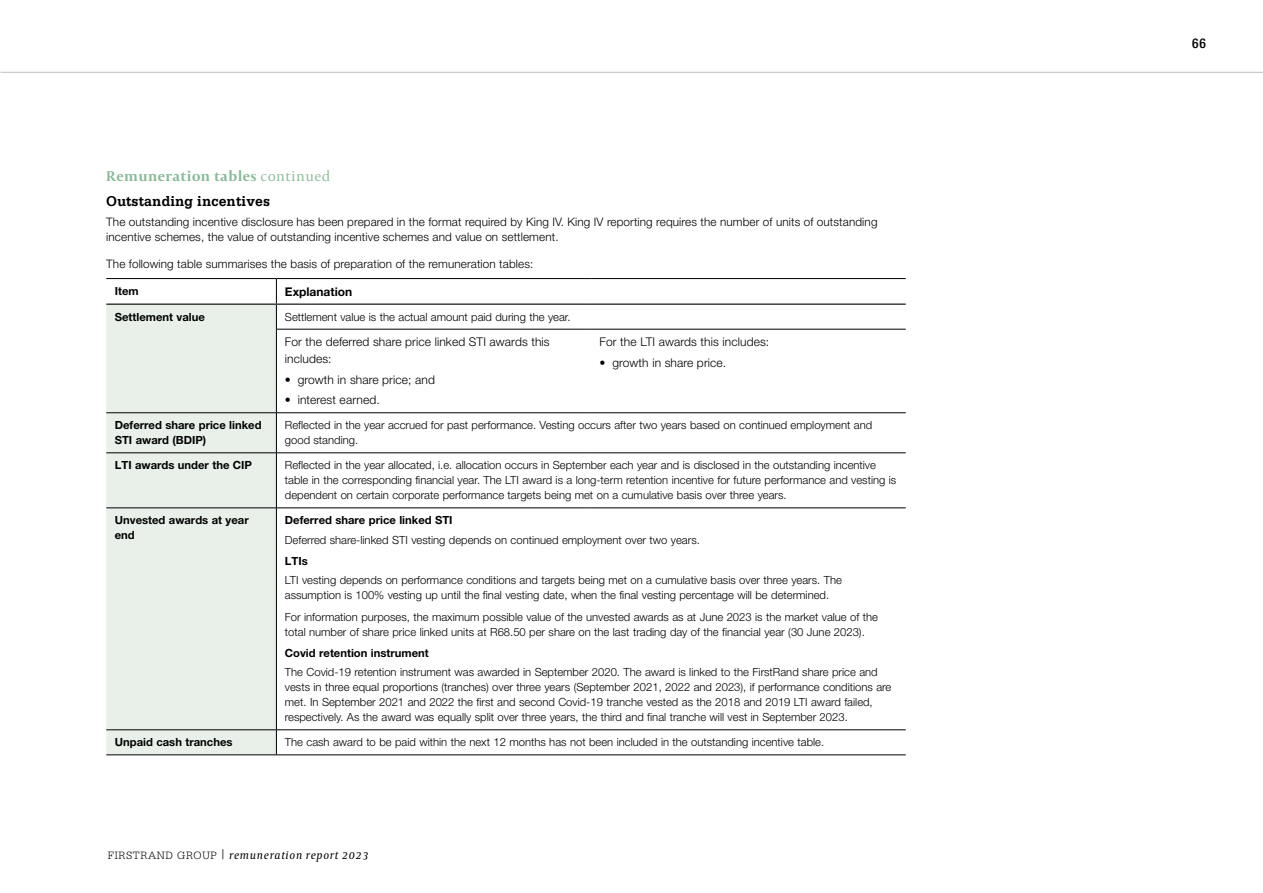
<style>
.page{position:relative;width:1263px;height:893px;background:#fff}
.page>*{position:absolute;margin:0;border:0;box-sizing:border-box;transform-origin:0 0}
.t1{font:700 15px "Capitolium 2";letter-spacing:.03em;color:#86ba95}
.t2{font:700 15px "Serifa Std";letter-spacing:.005em;color:#000;scale:.94 1}
.t3{font:500 condensed 13.5px "Helvetica Neue LT Std";color:#000}
.t4{font:300 12px/16.5px "Helvetica Neue LT Std";letter-spacing:.01em;color:#000}
.t5{font:700 12px "Helvetica Neue LT Std";color:#000}
.t6{font:300 11.7px/15.8px "Helvetica Neue LT Std";letter-spacing:.01em;color:#000}
.t7{font:300 11.25px/15px "Helvetica Neue LT Std";color:#000}
.t8{font:700 11.25px/15px "Helvetica Neue LT Std";color:#000}
.t9{font:italic 11.25px "Capitolium News 2";letter-spacing:.06em;color:#000}
.s1{font-weight:300}
.s2{font-family:"Serifa Std";font-weight:300;font-style:normal}
.s3{font-family:"Helvetica Neue LT Std";font-weight:300;font-style:normal;font-stretch:condensed;font-size:13.5px}
</style>
<div class="page">
<hr style="left:0;top:72px;width:1263px;height:1px;background:#bcbec0">
<div style="left:106px;top:305px;width:170px;height:450px;background:#e9f0ea"></div>
<hr style="left:276px;top:329px;width:315px;height:1px;background:#000">
<hr style="left:591px;top:329px;width:315px;height:1px;background:#000">
<hr style="left:276px;top:412px;width:315px;height:1px;background:#000">
<hr style="left:591px;top:412px;width:315px;height:1px;background:#000">
<hr style="left:276px;top:453px;width:315px;height:1px;background:#000">
<hr style="left:591px;top:453px;width:315px;height:1px;background:#000">
<hr style="left:276px;top:508px;width:315px;height:1px;background:#000">
<hr style="left:591px;top:508px;width:315px;height:1px;background:#000">
<hr style="left:276px;top:729px;width:315px;height:1px;background:#000">
<hr style="left:591px;top:729px;width:315px;height:1px;background:#000">
<hr style="left:276px;top:755px;width:315px;height:1px;background:#000">
<hr style="left:591px;top:755px;width:315px;height:1px;background:#000">
<hr style="left:106px;top:278px;width:170px;height:1px;background:#000">
<hr style="left:276px;top:278px;width:315px;height:1px;background:#000">
<hr style="left:591px;top:278px;width:315px;height:1px;background:#000">
<svg style="left:276px;top:279px;width:1px;height:50px"></svg>
<hr style="left:276px;top:329px;width:1px;height:84px;background:#000">
<hr style="left:276px;top:413px;width:1px;height:40px;background:#000">
<hr style="left:276px;top:453px;width:1px;height:55px;background:#000">
<hr style="left:276px;top:508px;width:1px;height:222px;background:#000">
<hr style="left:106px;top:412px;width:170px;height:1px;background:#000">
<hr style="left:106px;top:453px;width:170px;height:1px;background:#000">
<hr style="left:106px;top:508px;width:170px;height:1px;background:#000">
<hr style="left:106px;top:729px;width:170px;height:1px;background:#000">
<svg style="left:276px;top:730px;width:1px;height:25px"></svg>
<hr style="left:106px;top:755px;width:170px;height:1px;background:#000">
<hr style="left:106px;top:304px;width:170px;height:1px;background:#000">
<hr style="left:276px;top:304px;width:315px;height:1px;background:#000">
<hr style="left:591px;top:304px;width:315px;height:1px;background:#000">
<h1 class="t1" style="left:106px;top:166px;width:226px">Remuneration tables <span class="s1">continued</span></h1>
<h1 class="t2" style="left:106px;top:192px;width:176px">Outstanding incentives</h1>
<p class="t6" style="left:106px;top:213px;width:773px">The outstanding incentive disclosure has been prepared in the format required by King IV. King IV reporting requires the number of units of outstanding incentive schemes, the value of outstanding incentive schemes and value on settlement.</p>
<p class="t6" style="left:106px;top:255px;width:428px">The following table summarises the basis of preparation of the remuneration tables:</p>
<p class="t8" style="left:115px;top:283px;width:25px">Item</p>
<p class="t5" style="left:285px;top:284px;width:69px">Explanation</p>
<p class="t8" style="left:115px;top:309px;width:92px">Settlement value</p>
<p class="t7" style="left:285px;top:309px;width:287px">Settlement value is the actual amount paid during the year.</p>
<p class="t4" style="left:285px;top:333px;width:266px">For the deferred share price linked STI awards this includes:</p>
<p class="t4" style="left:285px;top:371px;width:152px">• growth in share price; and</p>
<p class="t4" style="left:285px;top:391px;width:96px">• interest earned.</p>
<p class="t4" style="left:600px;top:333px;width:171px">For the LTI awards this includes:</p>
<p class="t4" style="left:600px;top:354px;width:128px">• growth in share price.</p>
<p class="t8" style="left:115px;top:418px;width:148px">Deferred share price linked<br>STI award (BDIP)</p>
<p class="t7" style="left:285px;top:418px;width:589px">Reflected in the year accrued for past performance. Vesting occurs after two years based on continued employment and good standing.</p>
<p class="t8" style="left:115px;top:458px;width:139px">LTI awards under the CIP</p>
<p class="t7" style="left:285px;top:458px;width:613px">Reflected in the year allocated, i.e. allocation occurs in September each year and is disclosed in the outstanding incentive table in the corresponding financial year. The LTI award is a long-term retention incentive for future performance and vesting is dependent on certain corporate performance targets being met on a cumulative basis over three years.</p>
<p class="t8" style="left:115px;top:513px;width:135px">Unvested awards at year end</p>
<p class="t8" style="left:285px;top:513px;width:169px">Deferred share price linked STI</p>
<p class="t7" style="left:285px;top:532px;width:416px">Deferred share-linked STI vesting depends on continued employment over two years.</p>
<p class="t8" style="left:285px;top:553px;width:24px">LTIs</p>
<p class="t7" style="left:285px;top:572px;width:558px">LTI vesting depends on performance conditions and targets being met on a cumulative basis over three years. The assumption is 100% vesting up until the final vesting date, when the final vesting percentage will be determined.</p>
<p class="t7" style="left:285px;top:609px;width:595px">For information purposes, the maximum possible value of the unvested awards as at June 2023 is the market value of the total number of share price linked units at R68.50 per share on the last trading day of the financial year (30 June 2023).</p>
<p class="t8" style="left:285px;top:645px;width:145px">Covid retention instrument</p>
<p class="t7" style="left:285px;top:664px;width:608px">The Covid-19 retention instrument was awarded in September 2020. The award is linked to the FirstRand share price and vests in three equal proportions (tranches) over three years (September 2021, 2022 and 2023), if performance conditions are met. In September 2021 and 2022 the first and second Covid-19 tranche vested as the 2018 and 2019 LTI award failed, respectively. As the award was equally split over three years, the third and final tranche will vest in September 2023.</p>
<p class="t8" style="left:115px;top:734px;width:119px">Unpaid cash tranches</p>
<p class="t7" style="left:285px;top:735px;width:541px">The cash award to be paid within the next 12 months has not been included in the outstanding incentive table.</p>
<p class="t9" style="left:108px;top:848px;width:262px"><span class="s2">FIRSTRAND GROUP</span> <span class="s3">|</span> remuneration report 2023</p>
<p class="t3" style="left:1192px;top:35px;width:15px">66</p>
</div>
